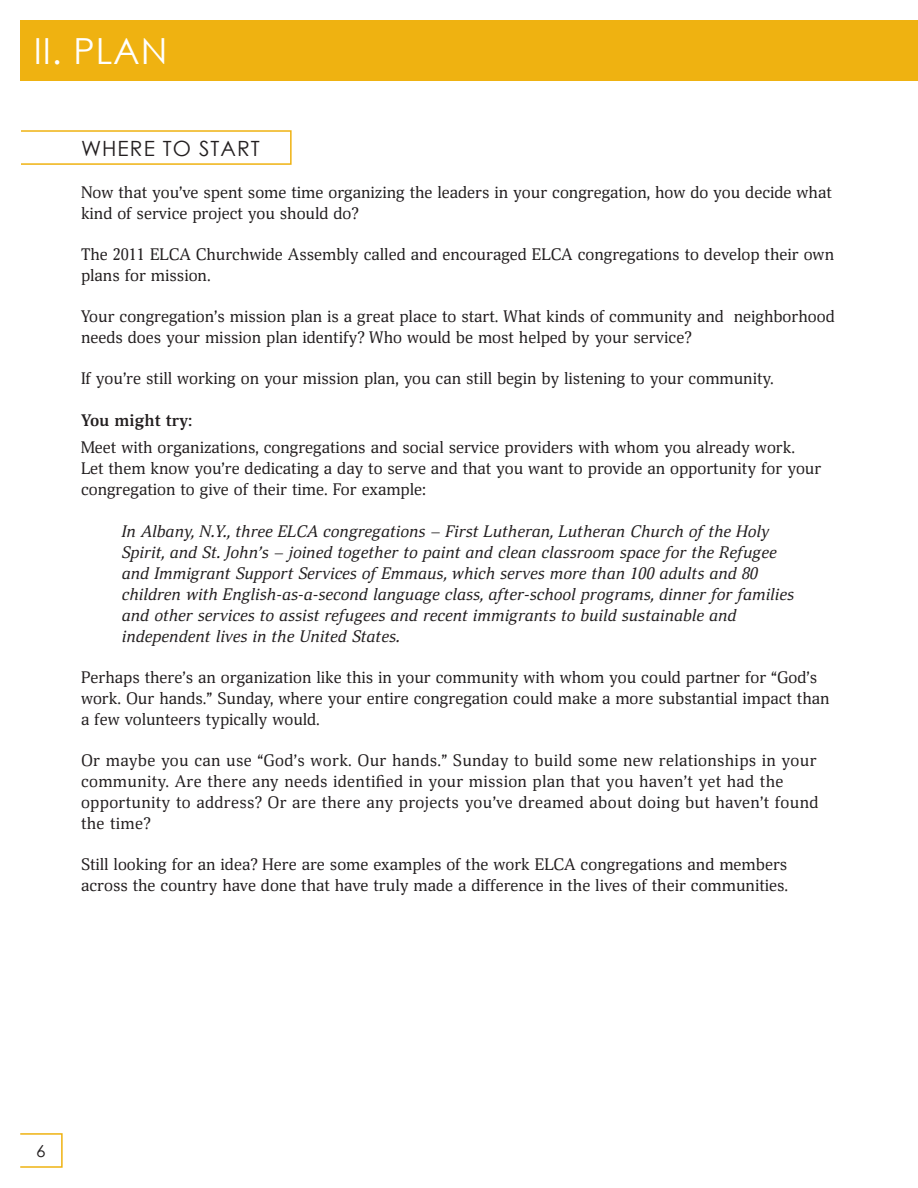
<style>
.page{position:relative;width:918px;height:1188px;background:#fff}
.page>*{position:absolute;margin:0;border:0;box-sizing:border-box;transform-origin:0 0}
.Headings{font:36px "Century Gothic";letter-spacing:.025em;color:#fff}
.Subheads{font:21px "Century Gothic";letter-spacing:.05em;color:#231f20}
.t1{font:16.5px/21px "Deca Serif";color:#231f20}
.t2{font:italic 16.5px/21px "Deca Serif";color:#231f20}
.t3{font:16.5px/21px "Deca Serif";letter-spacing:.02em;color:#231f20}
.t4{font:700 16.5px "Deca Serif";color:#231f20}
.t5{font:16.5px "Century Gothic";color:#231f20;scale:1.04 1}
</style>
<div class="page">
<div style="left:20px;top:20px;width:898px;height:61px;background:#efb211"></div>
<div style="left:20px;top:1133px;width:43px;height:35px;border:2px solid #efb211"></div>
<div style="left:20px;top:130px;width:272px;height:35px;border:2px solid #efb211"></div>
<p class="Headings" style="left:34px;top:26px;width:135px">II. PLAN</p>
<p class="Subheads" style="left:81px;top:134px;width:180px">WHERE TO START</p>
<p class="t1" style="left:81px;top:182px;width:752px">Now that you’ve spent some time organizing the leaders in your congregation, how do you decide what kind of service project you should do?</p>
<p class="t1" style="left:81px;top:244px;width:755px">The 2011 ELCA Churchwide Assembly called and encouraged ELCA congregations to develop their own plans for mission.</p>
<p class="t1" style="left:81px;top:307px;width:755px">Your congregation’s mission plan is a great place to start. What kinds of community and neighborhood needs does your mission plan identify? Who would be most helped by your service?</p>
<p class="t1" style="left:81px;top:369px;width:694px">If you’re still working on your mission plan, you can still begin by listening to your community.</p>
<p class="t4" style="left:81px;top:411px;width:112px">You might try:</p>
<p class="t1" style="left:81px;top:438px;width:742px">Meet with organizations, congregations and social service providers with whom you already work.<br>Let them know you’re dedicating a day to serve and that you want to provide an opportunity for your congregation to give of their time. For example:</p>
<p class="t2" style="left:122px;top:521px;width:674px">In Albany, N.Y., three ELCA congregations – First Lutheran, Lutheran Church of the Holy Spirit, and St. John’s – joined together to paint and clean classroom space for the Refugee and Immigrant Support Services of Emmaus, which serves more than 100 adults and 80 children with English-as-a-second language class, after-school programs, dinner for families and other services to assist refugees and recent immigrants to build sustainable and independent lives in the United States.</p>
<p class="t1" style="left:81px;top:667px;width:750px">Perhaps there’s an organization like this in your community with whom you could partner for “God’s work. Our hands.” Sunday, where your entire congregation could make a more substantial impact than a few volunteers typically would.</p>
<p class="t3" style="left:81px;top:751px;width:739px">Or maybe you can use “God’s work. Our hands.” Sunday to build some new relationships in your community. Are there any needs identified in your mission plan that you haven’t yet had the opportunity to address? Or are there any projects you’ve dreamed about doing but haven’t found the time?</p>
<p class="t1" style="left:81px;top:855px;width:709px">Still looking for an idea? Here are some examples of the work ELCA congregations and members across the country have done that have truly made a difference in the lives of their communities.</p>
<p class="t5" style="left:36px;top:1139px;width:11px">6</p>
</div>
